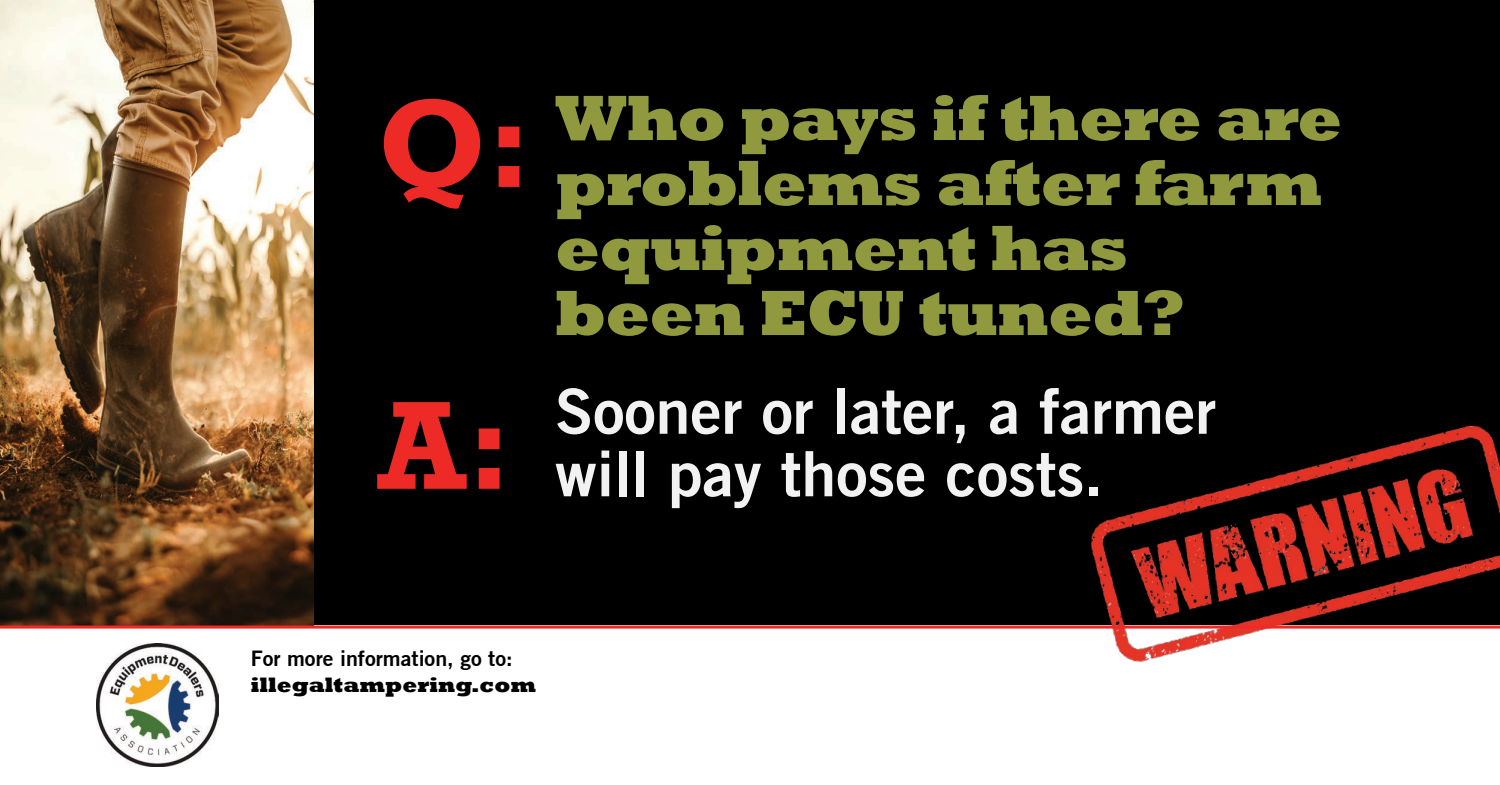
<style>
.page{position:relative;width:1500px;height:785px;background:#fff}
.page>*{position:absolute;margin:0;border:0;box-sizing:border-box;transform-origin:0 0}
.t1{font:700 127.62px "Rockwell";color:#ee2a27}
.t2{font:800 65px/65px "Rockwell";letter-spacing:-.02em;color:#90993e}
.t3{font:700 62.5px/62.5px "Trade Gothic No.2";color:#f2f2f3}
.t4{font:700 21.38px "Trade Gothic No.2";color:#000}
.t5{font:800 21.38px "Rockwell";color:#000}
</style>
<div class="page">
<div style="left:0;top:0;width:1500px;height:625px;background:#000"></div>
<img style="left:96px;top:644px;width:123px;height:123px">
<img style="left:1083px;top:425px;width:417px;height:237px">
<img style="left:0;top:0;width:314px;height:626px">
<hr style="left:0;top:626px;width:1500px;height:3px;background:#ee2927">
<p class="t1" style="left:378px;top:67px;width:156px">Q:</p>
<p class="t1" style="left:378px;top:369px;width:136px">A:</p>
<p class="t2" style="left:555px;top:87px;width:789px">Who pays if there are problems after farm equipment has<br>been ECU tuned?</p>
<p class="t3" style="left:555px;top:379px;width:663px">Sooner or later, a farmer will pay those costs.</p>
<p class="t4" style="left:251px;top:645px;width:263px">For more information, go to:</p>
<p class="t5" style="left:251px;top:672px;width:287px">illegaltampering.com</p>
</div>
